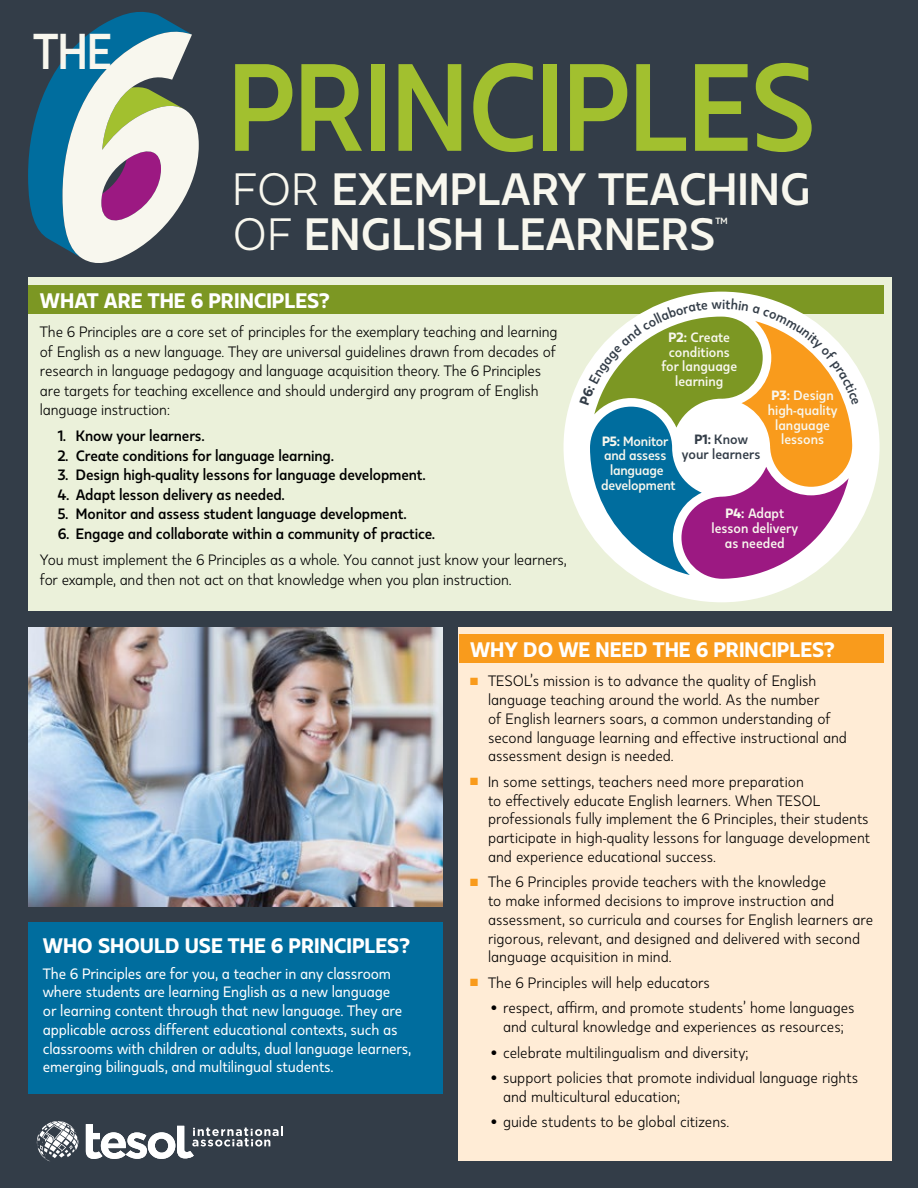
<style>
.page{position:relative;width:918px;height:1188px;background:#333d48}
.page>*{position:absolute;margin:0;border:0;box-sizing:border-box;transform-origin:0 0}
.t1{font:700 123.75px "Kappa Display";letter-spacing:-.01em;color:#a2c02f;scale:.93 1}
.t2{font:700 50.25px "Kappa Display";color:#f8f7ee;scale:.89 1}
.t3{font:700 45.3px/44.5px "Kappa Display";color:#f8f7ee}
.t4{font:800 21px "Kappa Display";color:#fff}
.t5{font:15px/18.8px "Kappa Display";color:#000}
.t6{font:15px/18.8px "Kappa Display";letter-spacing:-.01em;color:#fff}
.t7{font:700 15px "Kappa Display";letter-spacing:-.01em;color:#000}
.t8{font:700 13.5px/14.7px "Kappa Display";color:#f8f7ee;text-align:center}
.t9{font:700 13.5px/14.7px "Kappa Display";color:#333d48;text-align:center}
.t10{font:700 9px "Kappa Display";color:#f8f7ee}
.s1{font-weight:400}
.s2{font-weight:800}
.s3{color:#f99b1c}
</style>
<div class="page">
<div style="left:28px;top:278px;width:864px;height:333px;background:#ebf1da"></div>
<svg style="left:28px;top:12px;width:171px;height:251px"></svg>
<div style="left:459px;top:627px;width:433px;height:534px;background:#ffecd6"></div>
<div style="left:28px;top:922px;width:415px;height:172px;background:#006d9e"></div>
<img style="left:28px;top:627px;width:415px;height:279px">
<div style="left:28px;top:286px;width:855px;height:28px;background:#7c9723"></div>
<div style="left:564px;top:292px;width:316px;height:310px;background:#fff;border-radius:50%"></div>
<div style="left:459px;top:634px;width:424px;height:29px;background:#f99b1c"></div>
<svg style="left:86px;top:1124px;width:197px;height:35px"></svg>
<svg style="left:37px;top:1121px;width:41px;height:41px"></svg>
<svg style="left:579px;top:299px;width:280px;height:280px"></svg>
<h2 class="t2" style="left:33px;top:19px;width:90px">THE</h2>
<h1 class="t1" style="left:228px;top:28px;width:634px">PRINCIPLES</h1>
<h3 class="t3" style="left:233px;top:166px;width:580px"><span class="s1">FOR</span> EXEMPLARY TEACHING<br><span class="s1">OF</span> ENGLISH LEARNERS</h3>
<p class="t10" style="left:716px;top:215px;width:14px">TM</p>
<h3 class="t4" style="left:40px;top:287px;width:291px">WHAT ARE THE 6 PRINCIPLES?</h3>
<p class="t5" style="left:40px;top:322px;width:519px;line-height:19.5px">The 6 Principles are a core set of principles for the exemplary teaching and learning of English as a new language. They are universal guidelines drawn from decades of research in language pedagogy and language acquisition theory. The 6 Principles are targets for teaching excellence and should undergird any program of English language instruction:</p>
<p class="t7" style="left:58px;top:426px;width:148px">1. Know your learners.</p>
<p class="t7" style="left:58px;top:446px;width:278px">2. Create conditions for language learning.</p>
<p class="t7" style="left:58px;top:465px;width:369px">3. Design high-quality lessons for language development.</p>
<p class="t7" style="left:58px;top:485px;width:229px">4. Adapt lesson delivery as needed.</p>
<p class="t7" style="left:58px;top:504px;width:350px">5. Monitor and assess student language development.</p>
<p class="t7" style="left:58px;top:524px;width:379px">6. Engage and collaborate within a community of practice.</p>
<p class="t5" style="left:40px;top:550px;width:528px;line-height:19.5px">You must implement the 6 Principles as a whole. You cannot just know your learners, for example, and then not act on that knowledge when you plan instruction.</p>
<p class="t8" style="left:661px;top:329px;width:77px"><span class="s2">P2:</span> Create conditions for language learning</p>
<p class="t8" style="left:601px;top:433px;width:76px"><span class="s2">P5:</span> Monitor and assess language development</p>
<p class="t9" style="left:682px;top:432px;width:80px"><span class="s2">P1:</span> Know your learners</p>
<p class="t8" style="left:768px;top:388px;width:71px"><span class="s2">P3:</span> Design high-quality language lessons</p>
<p class="t8" style="left:712px;top:506px;width:88px"><span class="s2">P4:</span> Adapt lesson delivery as needed</p>
<h3 class="t4" style="left:43px;top:932px;width:369px">WHO SHOULD USE THE 6 PRINCIPLES?</h3>
<p class="t6" style="left:43px;top:964px;width:370px">The 6 Principles are for you, a teacher in any classroom where students are learning English as a new language<br>or learning content through that new language. They are applicable across different educational contexts, such as classrooms with children or adults, dual language learners, emerging bilinguals, and multilingual students.</p>
<h3 class="t4" style="left:470px;top:636px;width:366px">WHY DO WE NEED THE 6 PRINCIPLES?</h3>
<p class="t5" style="left:488px;top:671px;width:360px;text-indent:-18px"><span class="s3">■</span> TESOL’s mission is to advance the quality of English language teaching around the world. As the number<br>of English learners soars, a common understanding of second language learning and effective instructional and assessment design is needed.</p>
<p class="t5" style="left:488px;top:772px;width:384px;text-indent:-18px"><span class="s3">■</span> In some settings, teachers need more preparation<br>to effectively educate English learners. When TESOL professionals fully implement the 6 Principles, their students participate in high-quality lessons for language development and experience educational success.</p>
<p class="t5" style="left:488px;top:872px;width:387px;text-indent:-18px"><span class="s3">■</span> The 6 Principles provide teachers with the knowledge<br>to make informed decisions to improve instruction and assessment, so curricula and courses for English learners are rigorous, relevant, and designed and delivered with second language acquisition in mind.</p>
<p class="t5" style="left:470px;top:973px;width:241px"><span class="s3">■</span> The 6 Principles will help educators</p>
<p class="t5" style="left:491px;top:998px;width:365px;text-align:center">• respect, affirm, and promote students’ home languages and cultural knowledge and experiences as resources;</p>
<p class="t5" style="left:491px;top:1043px;width:259px">• celebrate multilingualism and diversity;</p>
<p class="t5" style="left:503px;top:1068px;width:357px;text-indent:-12px">• support policies that promote individual language rights and multicultural education;</p>
<p class="t5" style="left:491px;top:1112px;width:240px">• guide students to be global citizens.</p>
</div>
